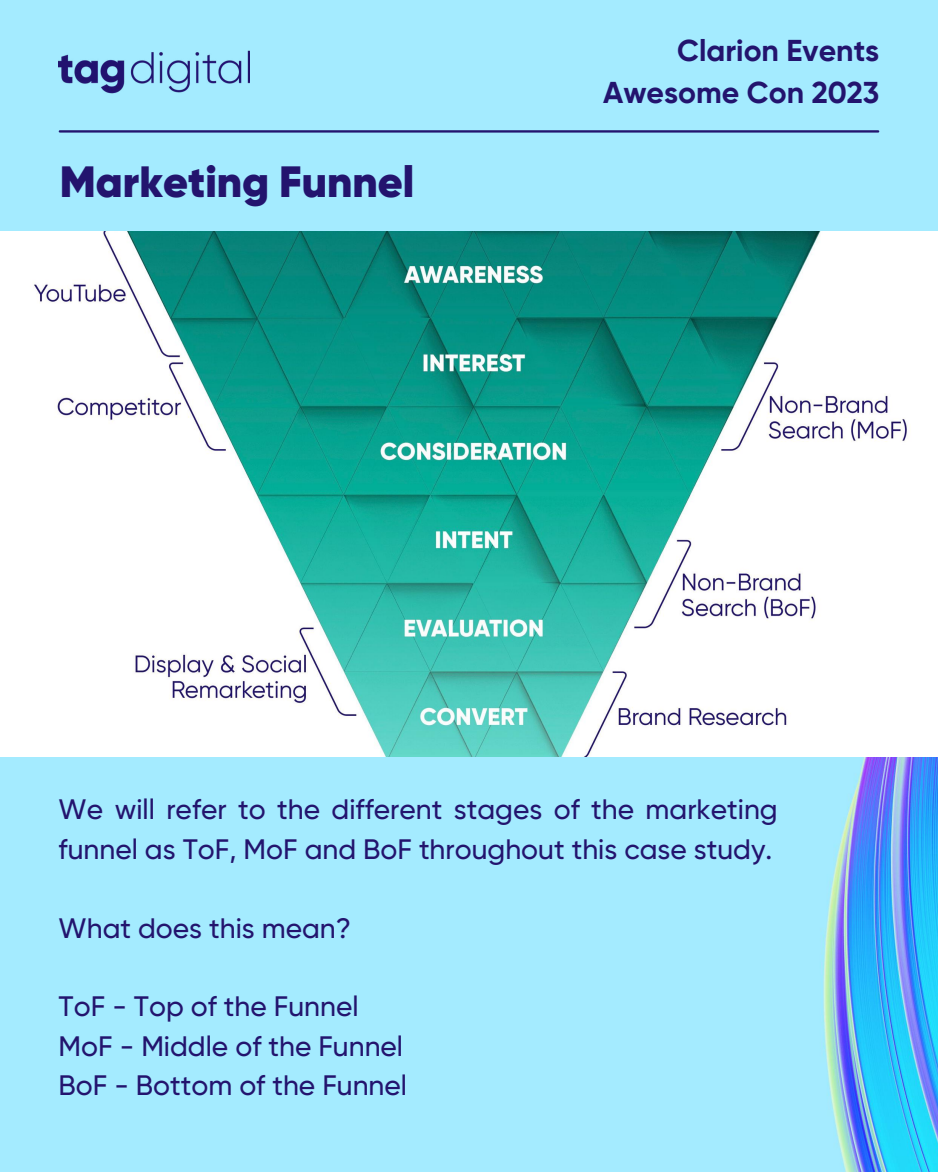
<style>
.page{position:relative;width:938px;height:1172px;background:#fff}
.page>*{position:absolute;margin:0;border:0;box-sizing:border-box;transform-origin:0 0}
.t1{font:900 43.75px "Gilroy";color:#23146e}
.t2{font:700 30.19px/42.2px "Gilroy";color:#23146e;text-align:right}
.t3{font:500 28.12px/39.4px "Gilroy";color:#23146e}
</style>
<div class="page">
<img style="left:0;top:0;width:938px;height:1172px">
<img style="left:59px;top:51px;width:190px;height:43px">
<img style="left:0;top:232px;width:938px;height:525px">
<hr style="left:60px;top:130px;width:818px;height:3px;background:#23146e">
<h1 class="t1" style="left:60px;top:155px;width:356px">Marketing Funnel</h1>
<p class="t2" style="left:603px;top:30px;width:278px">Clarion Events<br>Awesome Con 2023</p>
<p class="t3" style="left:59px;top:790px;width:720px">We will refer to the different stages of the marketing funnel as ToF, MoF and BoF throughout this case study.</p>
<p class="t3" style="left:59px;top:908px;width:294px">What does this mean?</p>
<p class="t3" style="left:59px;top:987px;width:350px">ToF - Top of the Funnel<br>MoF - Middle of the Funnel<br>BoF - Bottom of the Funnel</p>
</div>
